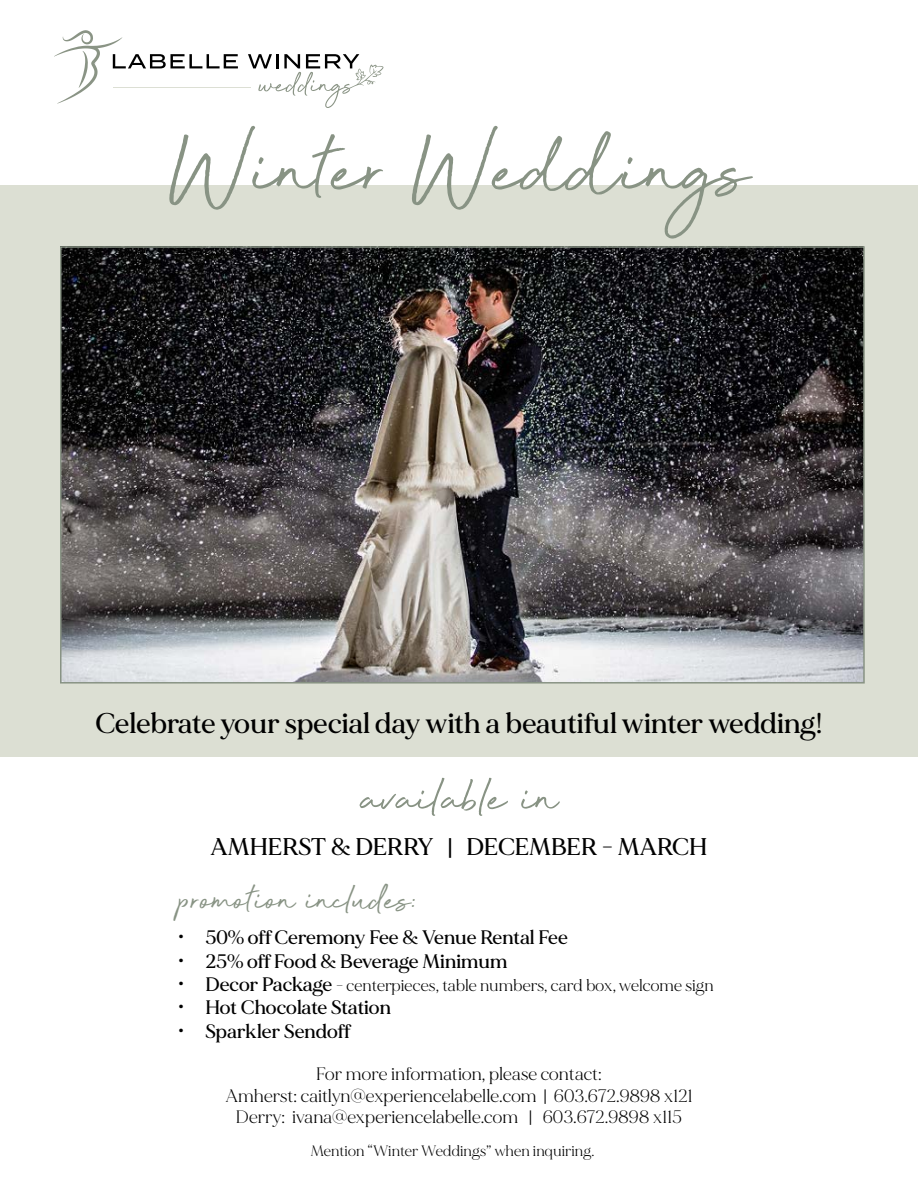
<style>
.page{position:relative;width:918px;height:1188px;background:#fff}
.page>*{position:absolute;margin:0;border:0;box-sizing:border-box;transform-origin:0 0}
.t1{font:108px "Beyond Infinity";color:#889384}
.t2{font:62.4px "Beyond Infinity";color:#889384}
.t3{font:46.5px "Beyond Infinity";color:#889384}
.t4{font:500 28.5px "MADE Mirage";letter-spacing:.01em;color:#000}
.t5{font:500 24.15px "MADE Mirage";color:#000}
.t6{font:500 19.5px "MADE Mirage";letter-spacing:.01em;color:#000}
.t7{font:18px/21.6px "MADE Mirage";color:#000;text-align:center}
.t8{font:16.5px "MADE Mirage";color:#000}
.t9{font:15px "MADE Mirage";color:#000}
.s1{font-weight:500;font-size:19.5px}
</style>
<div class="page">
<div style="left:0;top:185px;width:918px;height:571px;background:#dcdfd3"></div>
<svg style="left:54px;top:30px;width:184px;height:74px"></svg>
<svg style="left:248px;top:54px;width:135px;height:54px"></svg>
<hr style="left:113px;top:88px;width:137px;height:1px;background:#dcdfd4">
<img style="left:63px;top:249px;width:799px;height:432px">
<div style="left:60px;top:246px;width:805px;height:438px;border:2px solid #889384"></div>
<h1 class="t1" style="left:168px;top:105px;width:584px">Winter Weddings</h1>
<h3 class="t4" style="left:96px;top:705px;width:728px">Celebrate your special day with a beautiful winter wedding!</h3>
<h2 class="t2" style="left:361px;top:760px;width:198px">available in</h2>
<h3 class="t5" style="left:211px;top:831px;width:498px">AMHERST &amp; DERRY | DECEMBER - MARCH</h3>
<h3 class="t3" style="left:178px;top:871px;width:239px">promotion includes:</h3>
<p class="t6" style="left:178px;top:925px;width:391px">• 50% off Ceremony Fee &amp; Venue Rental Fee</p>
<p class="t6" style="left:178px;top:948px;width:331px">• 25% off Food &amp; Beverage Minimum</p>
<p class="t8" style="left:178px;top:975px;width:537px"><span class="s1">• Decor Package</span> - centerpieces, table numbers, card box, welcome sign</p>
<p class="t6" style="left:178px;top:995px;width:214px">• Hot Chocolate Station</p>
<p class="t6" style="left:178px;top:1018px;width:173px">• Sparkler Sendoff</p>
<p class="t7" style="left:225px;top:1063px;width:469px">For more information, please contact:<br>Amherst: caitlyn@experiencelabelle.com | 603.672.9898 x121<br>Derry: ivana@experiencelabelle.com | 603.672.9898 x115</p>
<p class="t9" style="left:310px;top:1141px;width:286px">Mention “Winter Weddings” when inquiring.</p>
</div>
